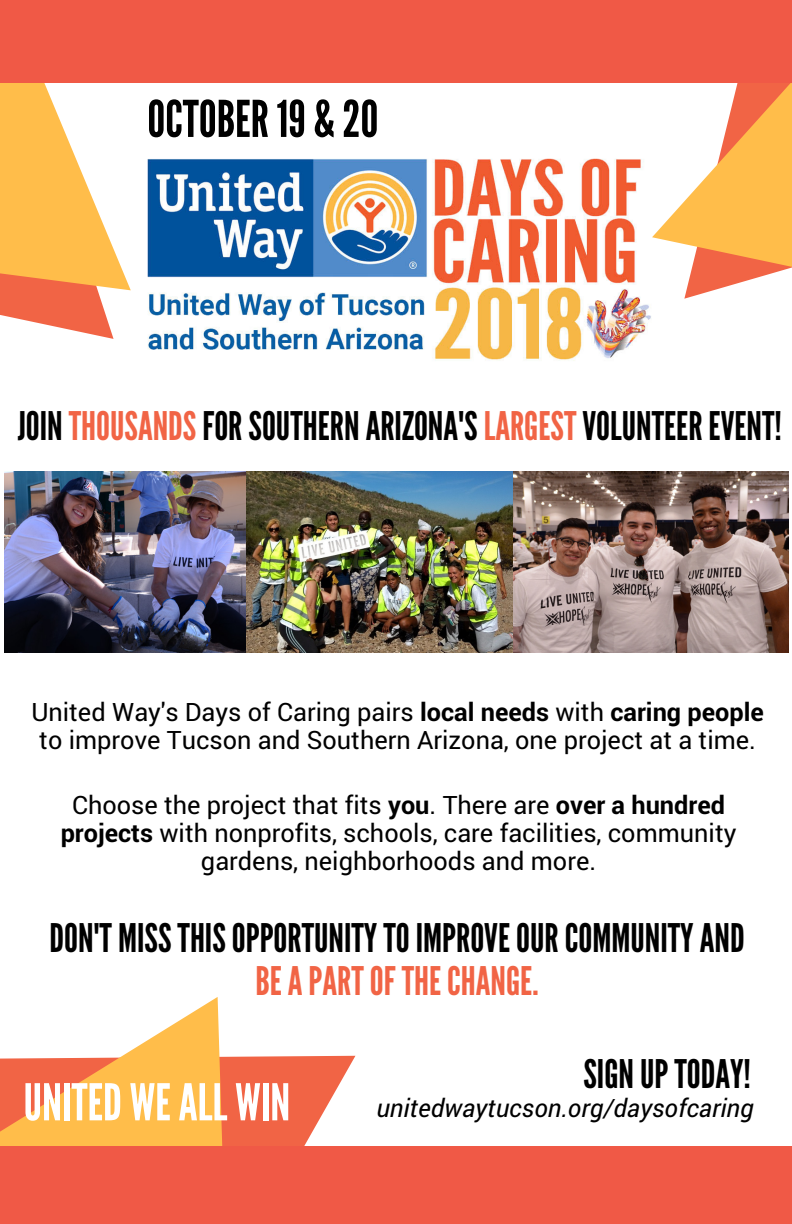
<style>
.page{position:relative;width:792px;height:1224px;background:#fff}
.page>*{position:absolute;margin:0;border:0;box-sizing:border-box;transform-origin:0 0}
.t1{font:50.6px "League Gothic";color:#fff}
.t2{font:50.6px "League Gothic";color:#000}
.t3{font:39.4px/43.2px "League Gothic";color:#000;text-align:center}
.t4{font:25.2px/28px "Roboto";color:#000;text-align:center}
.t5{font:italic 25.2px "Roboto";color:#000}
.s1{color:#f16445}
.s2{font-weight:700}
</style>
<div class="page">
<svg style="left:0;top:82px;width:131px;height:257px"></svg>
<img style="left:147px;top:158px;width:504px;height:203px">
<img style="left:5px;top:472px;width:512px;height:181px">
<img style="left:513px;top:472px;width:276px;height:180px">
<svg style="left:0;top:997px;width:355px;height:149px"></svg>
<svg style="left:652px;top:82px;width:140px;height:217px"></svg>
<div style="left:0;top:0;width:792px;height:82px;background:#f05946"></div>
<div style="left:0;top:1146px;width:792px;height:78px;background:#f05946"></div>
<p class="t2" style="left:147px;top:89px;width:233px">OCTOBER19 &amp; 20</p>
<p class="t3" style="left:18px;top:405px;width:766px">JOIN<span class="s1">THOUSANDS</span>FORSOUTHERNARIZONA'S<span class="s1">LARGEST</span>VOLUNTEEREVENT!</p>
<p class="t4" style="left:31px;top:699px;width:734px">United Way's Days of Caring pairs <span class="s2">local needs</span> with <span class="s2">caring people </span>to improve Tucson and Southern Arizona, one project at a time.</p>
<p class="t4" style="left:61px;top:792px;width:677px">Choose the project that fits <span class="s2">you</span>. There are <span class="s2">over a hundred projects</span> with nonprofits, schools, care facilities, community gardens, neighborhoods and more.</p>
<p class="t3" style="left:50px;top:916px;width:697px">DON'T MISSTHISOPPORTUNITYTOIMPROVEOURCOMMUNITYAND<br><span class="s1">BEAPARTOFTHECHANGE.</span></p>
<p class="t1" style="left:24px;top:1072px;width:268px">UNITED WEALL WIN</p>
<p class="t3" style="left:583px;top:1053px;width:169px">SIGNUPTODAY!</p>
<p class="t5" style="left:376px;top:1093px;width:379px">unitedwaytucson.org/daysofcaring</p>
</div>
